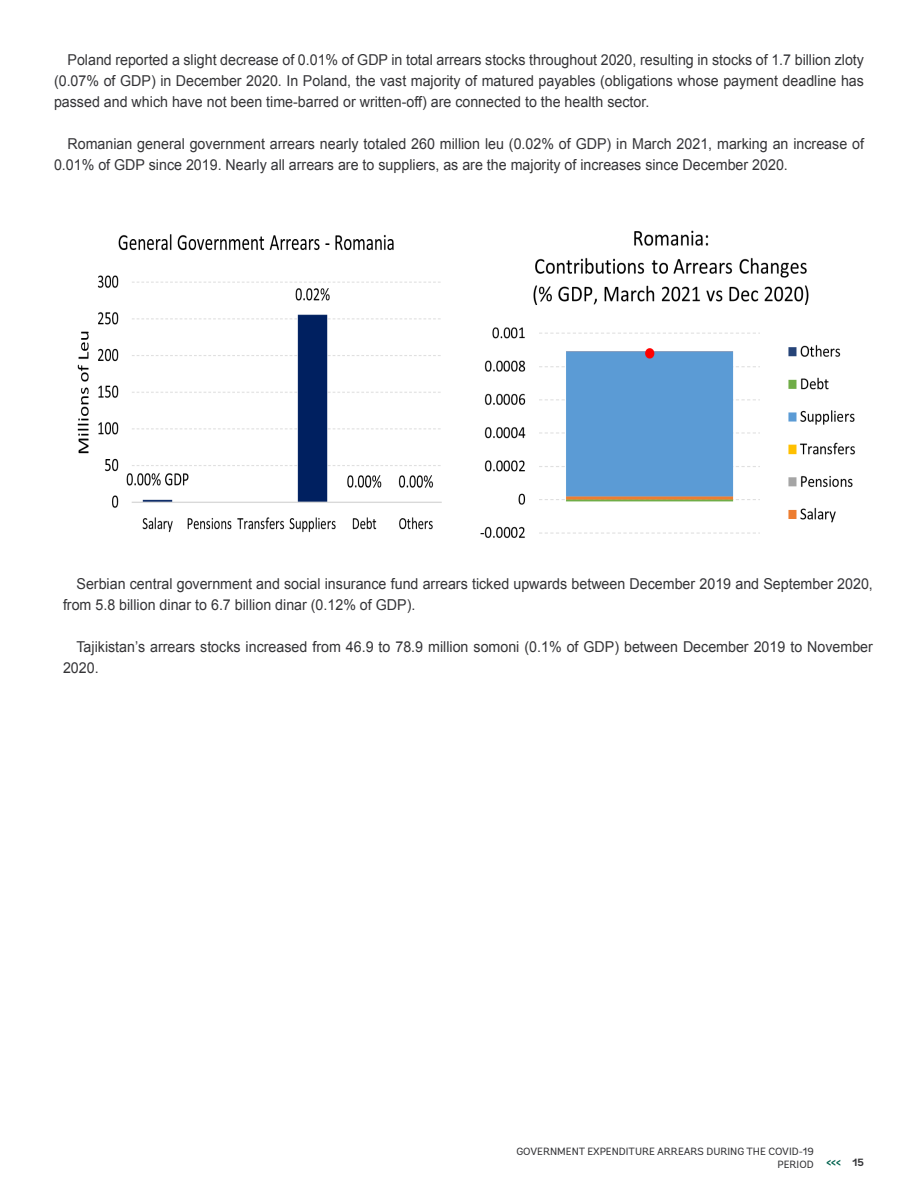
<style>
.page{position:relative;width:918px;height:1188px;background:#fff}
.page>*{position:absolute;margin:0;border:0;box-sizing:border-box;transform-origin:0 0}
.body{font:15px/21px "Arial";color:#343437;scale:.95 1}
.t1{font:10.5px/12.6px "Andes";color:#343437}
.t2{font:700 10.5px "Andes";color:#343437}
</style>
<div class="page">
<img style="left:77px;top:234px;width:365px;height:299px">
<img style="left:480px;top:230px;width:375px;height:308px">
<p class="body" style="left:54px;top:49px;width:854px;text-align:justify;text-indent:14px">Poland reported a slight decrease of 0.01% of GDP in total arrears stocks throughout 2020, resulting in stocks of 1.7 billion zloty (0.07% of GDP) in December 2020. In Poland, the vast majority of matured payables (obligations whose payment deadline has passed and which have not been time-barred or written-off) are connected to the health sector.</p>
<p class="body" style="left:54px;top:133px;width:854px;text-indent:14px">Romanian general government arrears nearly totaled 260 million leu (0.02% of GDP) in March 2021, marking an increase of<br>0.01% of GDP since 2019. Nearly all arrears are to suppliers, as are the majority of increases since December 2020.</p>
<p class="body" style="left:63px;top:573px;width:854px;text-indent:14px">Serbian central government and social insurance fund arrears ticked upwards between December 2019 and September 2020, from 5.8 billion dinar to 6.7 billion dinar (0.12% of GDP).</p>
<p class="body" style="left:63px;top:636px;width:854px;text-indent:14px">Tajikistan’s arrears stocks increased from 46.9 to 78.9 million somoni (0.1% of GDP) between December 2019 to November<br>2020.</p>
<p class="t1" style="left:778px;top:1145px;width:65px;text-indent:-261px">GOVERNMENT EXPENDITURE ARREARS DURING THE COVID-19<br>PERIOD <sup>&lt;&lt;&lt;</sup></p>
<p class="t2" style="left:853px;top:1156px;width:13px">15</p>
</div>
